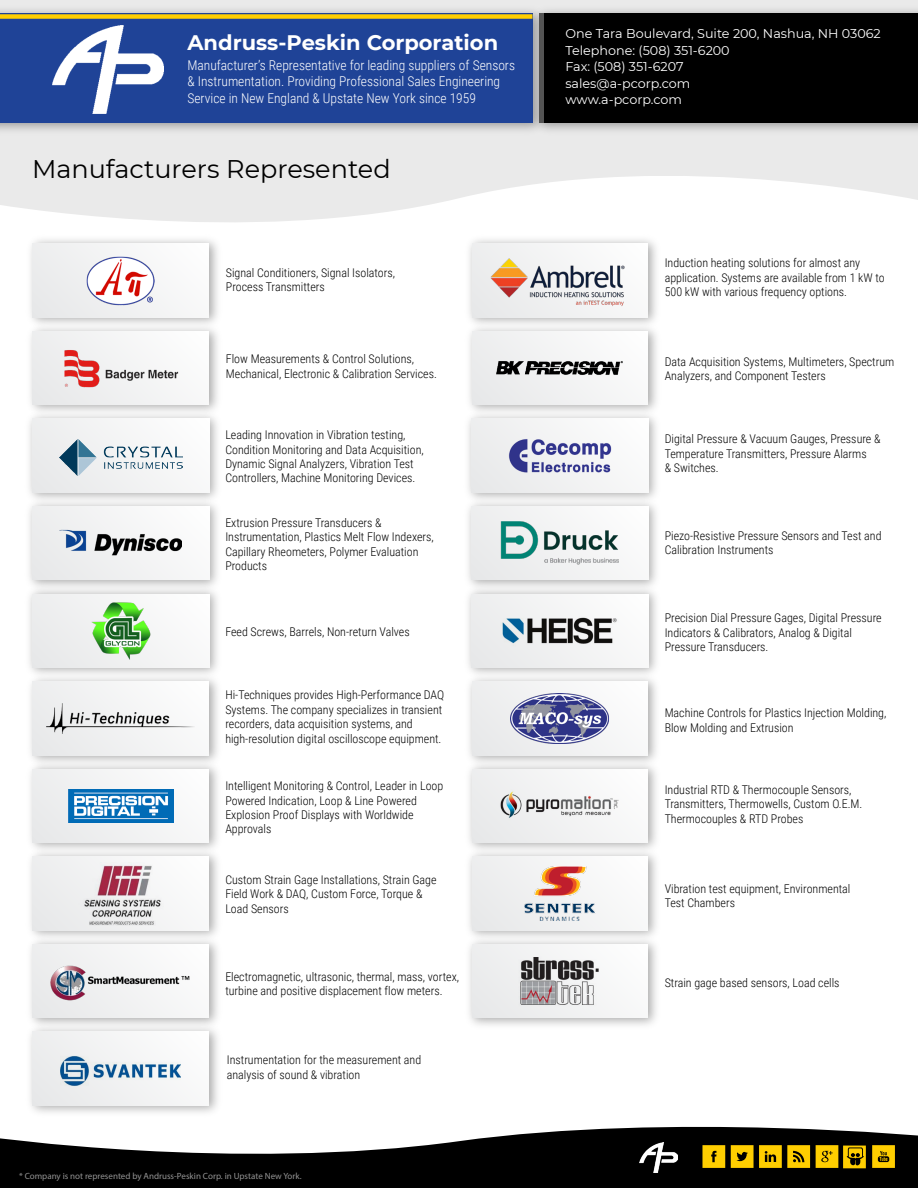
<style>
.page{position:relative;width:918px;height:1188px;background:#fff}
.page>*{position:absolute;margin:0;border:0;box-sizing:border-box;transform-origin:0 0}
.t1{font:25.5px "Montserrat";color:#000}
.t2{font:700 21px "Montserrat";color:#fff}
.t3{font:300 13.5px/16.2px "Roboto Condensed";color:#fff}
.t4{font:12.75px/16.5px "Montserrat";color:#fff}
.t5{font:300 12px/14.4px "Roboto Condensed";color:#000}
.t6{font:9px "Myriad Pro";color:#939393}
</style>
<div class="page">
<div style="left:0;top:1100px;width:918px;height:88px;background:#000"></div>
<svg style="left:0;top:1100px;width:918px;height:69px;fill:#fff"></svg>
<div style="left:0;top:0;width:918px;height:269px;background:#eaeaea"></div>
<svg style="left:0;top:176px;width:918px;height:93px;fill:#fff"></svg>
<img style="left:30px;top:946px;width:188px;height:74px">
<div style="left:33px;top:944px;width:175px;height:74px;background:#f3f3f4"></div>
<div style="left:472px;top:944px;width:176px;height:74px;background:#f2f3f3"></div>
<img style="left:468px;top:858px;width:189px;height:88px">
<div style="left:472px;top:857px;width:176px;height:73px;background:#f2f3f3"></div>
<div style="left:471px;top:594px;width:177px;height:74px;background:#f2f3f3"></div>
<img style="left:467px;top:507px;width:190px;height:88px">
<div style="left:471px;top:507px;width:177px;height:73px;background:linear-gradient(to right,#e7e8e9,#f8f8f9)"></div>
<div style="left:472px;top:682px;width:176px;height:73px;background:#f2f3f3"></div>
<img style="left:469px;top:757px;width:188px;height:101px">
<div style="left:472px;top:769px;width:176px;height:74px;background:#f2f3f3"></div>
<div style="left:471px;top:419px;width:177px;height:73px;background:linear-gradient(to bottom,#f6f6f7,#efeff0)"></div>
<div style="left:472px;top:331px;width:176px;height:74px;background:#f2f3f3"></div>
<img style="left:461px;top:232px;width:203px;height:100px">
<div style="left:472px;top:244px;width:176px;height:73px;background:#f2f3f3"></div>
<img style="left:30px;top:858px;width:188px;height:88px">
<div style="left:33px;top:857px;width:175px;height:73px;background:#f2f2f3"></div>
<div style="left:32px;top:594px;width:177px;height:74px;background:#f2f3f3"></div>
<img style="left:28px;top:507px;width:190px;height:88px">
<div style="left:32px;top:507px;width:177px;height:73px;background:#f2f3f3"></div>
<div style="left:33px;top:682px;width:175px;height:73px;background:#f2f3f3"></div>
<img style="left:30px;top:757px;width:188px;height:101px">
<div style="left:33px;top:769px;width:175px;height:74px;background:#f2f3f3"></div>
<div style="left:32px;top:419px;width:177px;height:73px;background:#f3f3f4"></div>
<img style="left:29px;top:332px;width:189px;height:88px">
<div style="left:33px;top:331px;width:175px;height:74px;background:#f2f3f3"></div>
<img style="left:22px;top:232px;width:203px;height:100px">
<div style="left:33px;top:244px;width:175px;height:73px;background:#f3f3f4"></div>
<img style="left:0;top:9px;width:529px;height:122px">
<div style="left:0;top:14px;width:532px;height:109px;background:#1f4397"></div>
<img style="left:529px;top:9px;width:389px;height:122px">
<div style="left:539px;top:14px;width:379px;height:109px;background:#000"></div>
<div style="left:539px;top:14px;width:5px;height:109px;background:#545454"></div>
<img style="left:52px;top:25px;width:111px;height:88px">
<svg style="left:702px;top:1145px;width:23px;height:23px"></svg>
<svg style="left:731px;top:1145px;width:79px;height:23px"></svg>
<svg style="left:872px;top:1145px;width:23px;height:23px"></svg>
<svg style="left:816px;top:1145px;width:50px;height:23px"></svg>
<div style="left:0;top:14px;width:532px;height:5px;background:#ffce00"></div>
<img style="left:640px;top:1142px;width:38px;height:30px">
<img style="left:64px;top:350px;width:115px;height:37px">
<img style="left:91px;top:602px;width:60px;height:58px">
<img style="left:60px;top:529px;width:121px;height:27px">
<img style="left:510px;top:694px;width:99px;height:49px">
<img style="left:495px;top:419px;width:130px;height:74px">
<img style="left:502px;top:617px;width:115px;height:29px">
<img style="left:59px;top:439px;width:123px;height:37px">
<img style="left:86px;top:256px;width:69px;height:50px">
<img style="left:478px;top:250px;width:164px;height:61px">
<img style="left:484px;top:504px;width:152px;height:72px">
<img style="left:22px;top:1020px;width:203px;height:100px">
<div style="left:33px;top:1032px;width:176px;height:73px;background:#f3f3f4"></div>
<img style="left:520px;top:957px;width:79px;height:48px">
<img style="left:525px;top:866px;width:70px;height:55px">
<img style="left:500px;top:791px;width:119px;height:27px">
<img style="left:68px;top:790px;width:105px;height:33px">
<img style="left:84px;top:865px;width:77px;height:60px">
<img style="left:47px;top:703px;width:146px;height:31px">
<img style="left:50px;top:966px;width:140px;height:35px">
<img style="left:60px;top:1055px;width:121px;height:32px">
<img style="left:492px;top:323px;width:136px;height:90px">
<h2 class="t2" style="left:187px;top:27px;width:312px">Andruss-Peskin Corporation</h2>
<p class="t3" style="left:187px;top:57px;width:329px">Manufacturer’s Representative for leading suppliers of Sensors &amp; Instrumentation. Providing Professional Sales Engineering<br>Service in New England &amp; Upstate New York since 1959</p>
<h1 class="t1" style="left:32px;top:152px;width:360px">Manufacturers Represented</h1>
<p class="t5" style="left:226px;top:265px;width:171px">Signal Conditioners, Signal Isolators,<br>Process Transmitters</p>
<p class="t4" style="left:565px;top:25px;width:317px">One Tara Boulevard, Suite 200, Nashua, NH 03062<br>Telephone: (508) 351-6200<br>Fax: (508) 351-6207<br>sales@a-pcorp.com<br>www.a-pcorp.com</p>
<p class="t5" style="left:665px;top:255px;width:222px">Induction heating solutions for almost any application. Systems are available from 1 kW to<br>500 kW with various frequency options.</p>
<p class="t5" style="left:226px;top:351px;width:213px">Flow Measurements &amp; Control Solutions,<br>Mechanical, Electronic &amp; Calibration Services.</p>
<p class="t5" style="left:665px;top:354px;width:231px">Data Acquisition Systems, Multimeters, Spectrum<br>Analyzers, and Component Testers</p>
<p class="t5" style="left:225px;top:427px;width:200px">Leading Innovation in Vibration testing, Condition Monitoring and Data Acquisition, Dynamic Signal Analyzers, Vibration Test Controllers, Machine Monitoring Devices.</p>
<p class="t5" style="left:225px;top:515px;width:210px">Extrusion Pressure Transducers &amp; Instrumentation, Plastics Melt Flow Indexers, Capillary Rheometers, Polymer Evaluation Products</p>
<p class="t5" style="left:225px;top:624px;width:186px">Feed Screws, Barrels, Non-return Valves</p>
<p class="t5" style="left:225px;top:688px;width:220px">Hi-Techniques provides High-Performance DAQ Systems. The company specializes in transient recorders, data acquisition systems, and high-resolution digital oscilloscope equipment.</p>
<p class="t5" style="left:665px;top:431px;width:217px">Digital Pressure &amp; Vacuum Gauges, Pressure &amp;<br>Temperature Transmitters, Pressure Alarms<br>&amp; Switches.</p>
<p class="t5" style="left:665px;top:528px;width:218px">Piezo-Resistive Pressure Sensors and Test and<br>Calibration Instruments</p>
<p class="t5" style="left:665px;top:610px;width:219px">Precision Dial Pressure Gages, Digital Pressure<br>Indicators &amp; Calibrators, Analog &amp; Digital<br>Pressure Transducers.</p>
<p class="t5" style="left:665px;top:706px;width:223px">Machine Controls for Plastics Injection Molding,<br>Blow Molding and Extrusion</p>
<p class="t5" style="left:225px;top:778px;width:219px">Intelligent Monitoring &amp; Control, Leader in Loop Powered Indication, Loop &amp; Line Powered Explosion Proof Displays with Worldwide Approvals</p>
<p class="t5" style="left:665px;top:782px;width:199px">Industrial RTD &amp; Thermocouple Sensors,<br>Transmitters, Thermowells, Custom O.E.M.<br>Thermocouples &amp; RTD Probes</p>
<p class="t5" style="left:225px;top:872px;width:213px">Custom Strain Gage Installations, Strain Gage<br>Field Work &amp; DAQ, Custom Force, Torque &amp;<br>Load Sensors</p>
<p class="t5" style="left:665px;top:881px;width:187px">Vibration test equipment, Environmental<br>Test Chambers</p>
<p class="t5" style="left:225px;top:969px;width:235px">Electromagnetic, ultrasonic, thermal, mass, vortex, turbine and positive displacement flow meters.</p>
<p class="t5" style="left:665px;top:975px;width:176px">Strain gage based sensors, Load cells</p>
<p class="t5" style="left:227px;top:1052px;width:196px">Instrumentation for the measurement and analysis of sound &amp; vibration</p>
<p class="t6" style="left:19px;top:1170px;width:284px">* Company is not represented by Andruss-Peskin Corp. in Upstate New York.</p>
</div>
